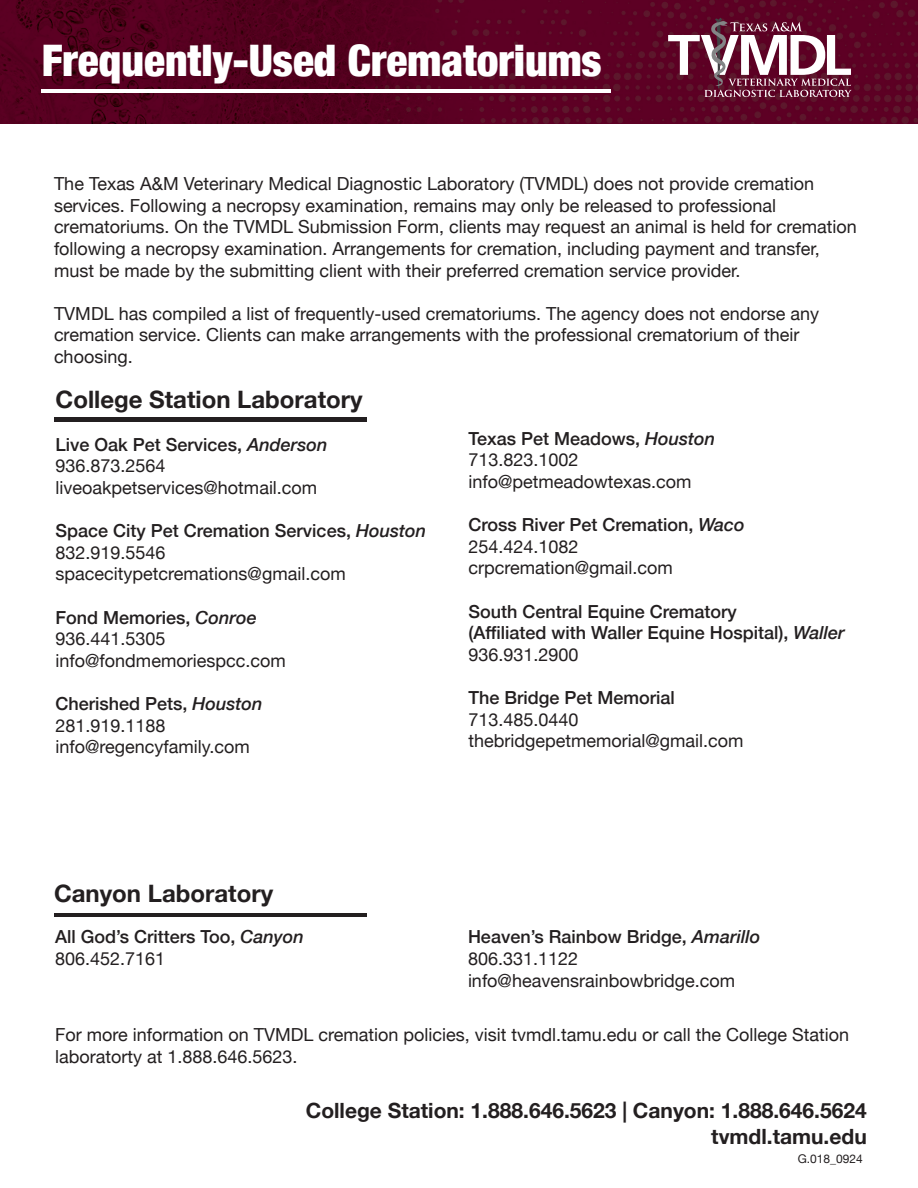
<style>
.page{position:relative;width:918px;height:1188px;background:#fff}
.page>*{position:absolute;margin:0;border:0;box-sizing:border-box;transform-origin:0 0}
.t1{font:900 condensed 43.5px "Helvetica Neue";color:#fff}
.t2{font:700 24px "Helvetica Neue";color:#231f20}
.t3{font:700 21px "Helvetica Neue";color:#231f20}
.t4{font:18px/21.6px "Helvetica Neue";color:#231f20}
.t5{font:500 18px "Helvetica Neue";color:#231f20}
.t6{font:12px "Helvetica Neue";color:#231f20}
.s1{font-style:italic}
</style>
<div class="page">
<img style="left:0;top:0;width:918px;height:123px">
<svg style="left:668px;top:17px;width:184px;height:80px"></svg>
<hr style="left:41px;top:89px;width:569px;height:3px;background:#fff">
<hr style="left:55px;top:418px;width:312px;height:4px;background:#231f20">
<hr style="left:54px;top:913px;width:313px;height:4px;background:#231f20">
<p class="t1" style="left:42px;top:25px;width:561px">Frequently-Used Crematoriums</p>
<p class="t4" style="left:54px;top:174px;width:804px">The Texas A&amp;M Veterinary Medical Diagnostic Laboratory (TVMDL) does not provide cremation services. Following a necropsy examination, remains may only be released to professional crematoriums. On the TVMDL Submission Form, clients may request an animal is held for cremation following a necropsy examination. Arrangements for cremation, including payment and transfer, must be made by the submitting client with their preferred cremation service provider.</p>
<p class="t4" style="left:54px;top:304px;width:767px">TVMDL has compiled a list of frequently-used crematoriums. The agency does not endorse any cremation service. Clients can make arrangements with the professional crematorium of their choosing.</p>
<p class="t2" style="left:56px;top:380px;width:309px">College Station Laboratory</p>
<p class="t5" style="left:56px;top:430px;width:273px">Live Oak Pet Services, <span class="s1">Anderson</span></p>
<p class="t4" style="left:56px;top:456px;width:112px">936.873.2564</p>
<p class="t4" style="left:56px;top:478px;width:263px">liveoakpetservices@hotmail.com</p>
<p class="t5" style="left:56px;top:516px;width:372px">Space City Pet Cremation Services, <span class="s1">Houston</span></p>
<p class="t4" style="left:56px;top:543px;width:112px">832.919.5546</p>
<p class="t4" style="left:56px;top:564px;width:292px">spacecitypetcremations@gmail.com</p>
<p class="t5" style="left:56px;top:603px;width:203px">Fond Memories, <span class="s1">Conroe</span></p>
<p class="t4" style="left:56px;top:629px;width:112px">936.441.5305</p>
<p class="t4" style="left:56px;top:651px;width:232px">info@fondmemoriespcc.com</p>
<p class="t5" style="left:56px;top:689px;width:209px">Cherished Pets, <span class="s1">Houston</span></p>
<p class="t4" style="left:56px;top:715px;width:112px">281.919.1188</p>
<p class="t4" style="left:56px;top:737px;width:196px">info@regencyfamily.com</p>
<p class="t5" style="left:469px;top:424px;width:248px">Texas Pet Meadows, <span class="s1">Houston</span></p>
<p class="t4" style="left:469px;top:450px;width:112px">713.823.1002</p>
<p class="t4" style="left:469px;top:472px;width:225px">info@petmeadowtexas.com</p>
<p class="t5" style="left:469px;top:510px;width:278px">Cross River Pet Cremation, <span class="s1">Waco</span></p>
<p class="t4" style="left:469px;top:537px;width:112px">254.424.1082</p>
<p class="t4" style="left:469px;top:558px;width:206px">crpcremation@gmail.com</p>
<p class="t5" style="left:469px;top:597px;width:270px">South Central Equine Crematory</p>
<p class="t5" style="left:469px;top:618px;width:378px">(Affiliated with Waller Equine Hospital), <span class="s1">Waller</span></p>
<p class="t4" style="left:469px;top:645px;width:112px">936.931.2900</p>
<p class="t5" style="left:469px;top:683px;width:208px">The Bridge Pet Memorial</p>
<p class="t4" style="left:469px;top:709px;width:112px">713.485.0440</p>
<p class="t4" style="left:469px;top:731px;width:277px">thebridgepetmemorial@gmail.com</p>
<p class="t2" style="left:54px;top:874px;width:221px">Canyon Laboratory</p>
<p class="t5" style="left:55px;top:923px;width:250px">All God’s Critters Too, <span class="s1">Canyon</span></p>
<p class="t4" style="left:55px;top:949px;width:112px">806.452.7161</p>
<p class="t5" style="left:468px;top:923px;width:294px">Heaven’s Rainbow Bridge, <span class="s1">Amarillo</span></p>
<p class="t4" style="left:468px;top:949px;width:112px">806.331.1122</p>
<p class="t4" style="left:468px;top:971px;width:269px">info@heavensrainbowbridge.com</p>
<p class="t4" style="left:55px;top:1025px;width:796px">For more information on TVMDL cremation policies, visit tvmdl.tamu.edu or call the College Station laboratorty at 1.888.646.5623.</p>
<p class="t3" style="left:306px;top:1095px;width:563px">College Station: 1.888.646.5623 | Canyon: 1.888.646.5624</p>
<p class="t3" style="left:711px;top:1120px;width:157px">tvmdl.tamu.edu</p>
<p class="t6" style="left:798px;top:1150px;width:67px">G.018_0924</p>
</div>
